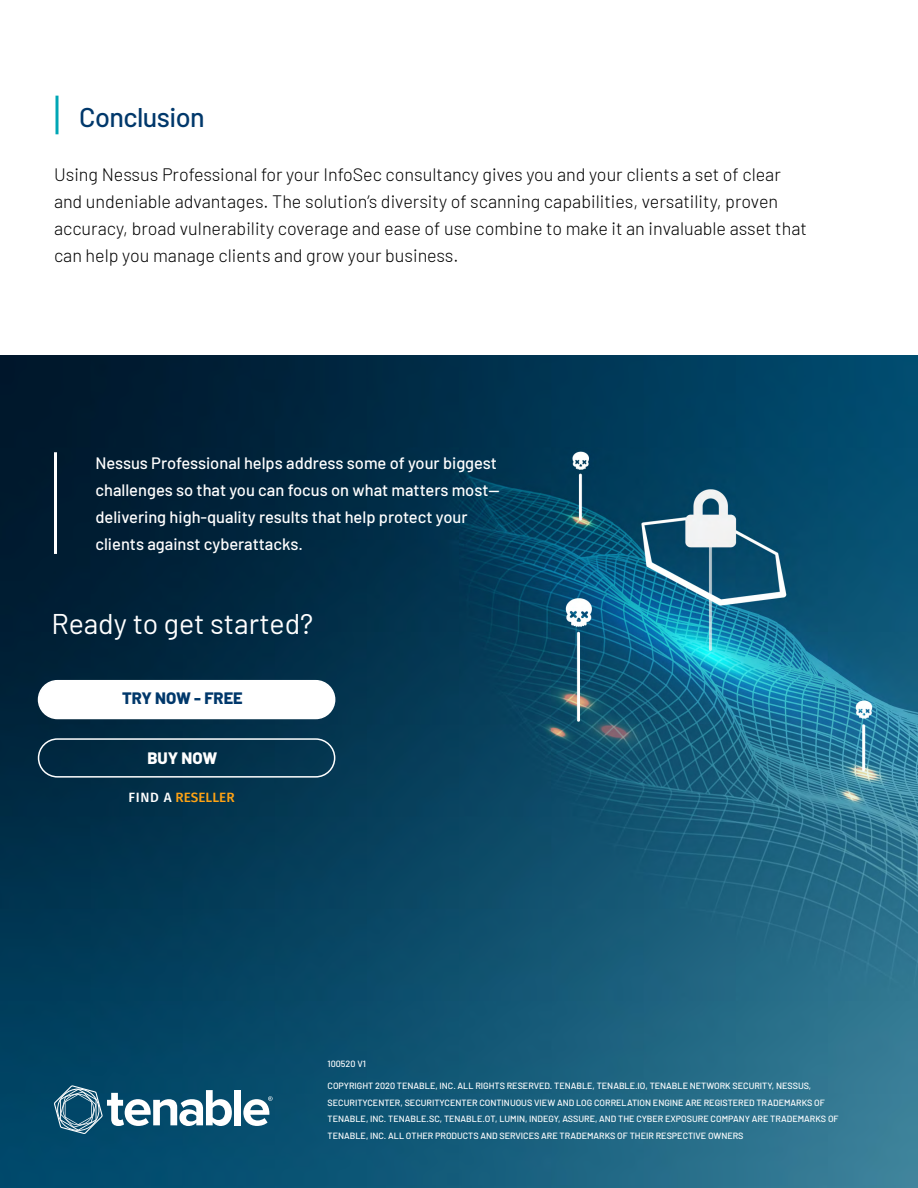
<style>
.page{position:relative;width:918px;height:1188px;background:#fff}
.page>*{position:absolute;margin:0;border:0;box-sizing:border-box;transform-origin:0 0}
.t1{font:28.5px "Barlow";color:#fff}
.t2{font:500 27px "Barlow";letter-spacing:-.02em;color:#00386b}
.t3{font:300 18px/27px "Barlow";color:#000}
.t4{font:500 16.5px/27px "Barlow";color:#fff}
.t5{font:800 16.5px "Barlow";color:#00386b}
.t6{font:800 16.5px "Barlow";color:#fff}
.t7{font:500 13.5px "Fira Sans";color:#ffa314}
.t8{font:500 9px/16.5px "Barlow";color:#fff}
.s1{color:#fff}
</style>
<div class="page">
<img style="left:0;top:356px;width:918px;height:832px">
<div style="left:39px;top:681px;width:296px;height:38px;background:#fff;border-radius:19px"></div>
<div style="left:38px;top:680px;width:297px;height:39px;border:2px solid #fff;border-radius:19px"></div>
<div style="left:38px;top:738px;width:297px;height:40px;border:2px solid #fff;border-radius:19px"></div>
<hr style="left:54px;top:452px;width:3px;height:102px;background:#fff">
<div style="left:234px;top:1090px;width:7px;height:35px;background:#fff"></div>
<svg style="left:243px;top:1096px;width:30px;height:30px"></svg>
<svg style="left:54px;top:1085px;width:178px;height:49px"></svg>
<hr style="left:56px;top:96px;width:2px;height:38px;background:#00a6b5">
<h2 class="t2" style="left:79px;top:98px;width:127px">Conclusion</h2>
<p class="t3" style="left:54px;top:160px;width:754px">Using Nessus Professional for your InfoSec consultancy gives you and your clients a set of clear and undeniable advantages. The solution’s diversity of scanning capabilities, versatility, proven accuracy, broad vulnerability coverage and ease of use combine to make it an invaluable asset that can help you manage clients and grow your business.</p>
<h3 class="t4" style="left:95px;top:448px;width:406px">Nessus Professional helps address some of your biggest challenges so that you can focus on what matters most— delivering high-quality results that help protect your clients against cyberattacks.</h3>
<h1 class="t1" style="left:51px;top:603px;width:264px">Ready to get started?</h1>
<h3 class="t5" style="left:122px;top:686px;width:122px">TRY NOW - FREE</h3>
<h3 class="t6" style="left:147px;top:745px;width:72px">BUY NOW</h3>
<h3 class="t7" style="left:129px;top:786px;width:108px"><span class="s1">FIND A</span> RESELLER</h3>
<p class="t8" style="left:328px;top:1055px;width:40px">100520 V1</p>
<p class="t8" style="left:328px;top:1077px;width:513px">COPYRIGHT 2020 TENABLE, INC. ALL RIGHTS RESERVED. TENABLE, TENABLE.IO, TENABLE NETWORK SECURITY, NESSUS, SECURITYCENTER, SECURITYCENTER CONTINUOUS VIEW AND LOG CORRELATION ENGINE ARE REGISTERED TRADEMARKS OF TENABLE, INC. TENABLE.SC, TENABLE.OT, LUMIN, INDEGY, ASSURE, AND THE CYBER EXPOSURE COMPANY ARE TRADEMARKS OF TENABLE, INC. ALL OTHER PRODUCTS AND SERVICES ARE TRADEMARKS OF THEIR RESPECTIVE OWNERS</p>
</div>
